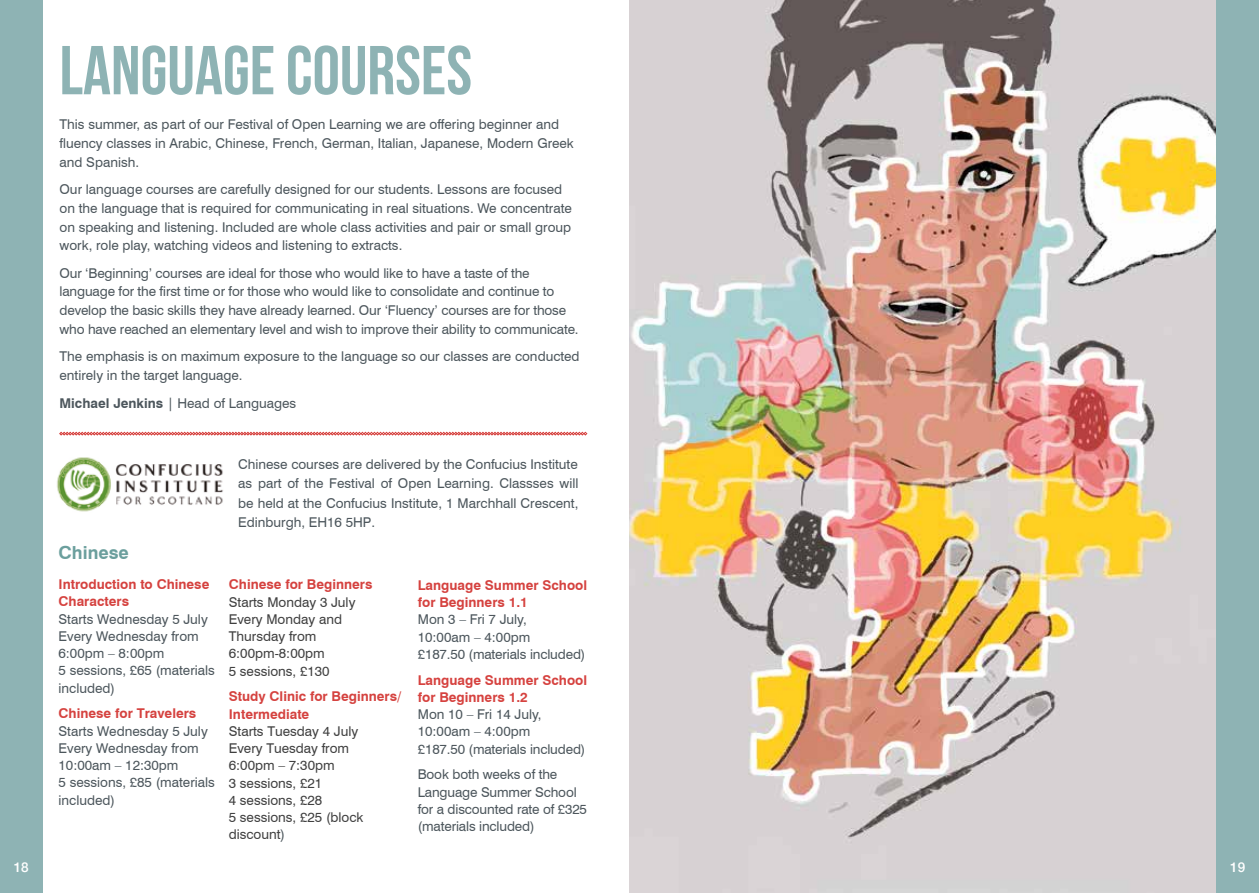
<style>
.page{position:relative;width:1259px;height:893px;background:#fff}
.page>*{position:absolute;margin:0;border:0;box-sizing:border-box;transform-origin:0 0}
.t1{font:700 69px "Bebas Neue";color:#8eb3b4}
.t2{font:700 18px "Swiss 721 BT";color:#6b9f9d}
.t3{font:13.5px/17.2px "Swiss 721 BT";color:#4c565c}
.t4{font:13.5px/17.2px "Swiss 721 BT";color:#404040}
.t5{font:700 13.5px/17.2px "Swiss 721 BT";color:#d5423f}
.t6{font:700 13.5px/17.2px "Swiss 721 BT";color:#d6423f}
.t7{font:500 13.5px "Helvetica Neue";color:#fff}
.s1{font-weight:700}
.s2{color:#4c565c}
</style>
<div class="page">
<img style="left:629px;top:0;width:587px;height:893px">
<div style="left:1216px;top:0;width:43px;height:893px;background:#8eb3b4"></div>
<div style="left:0;top:0;width:43px;height:893px;background:#8eb3b4"></div>
<img style="left:57px;top:457px;width:166px;height:55px">
<svg style="left:59px;top:432px;width:528px;height:3px;background:#e07371"></svg>
<h1 class="t1" style="left:60px;top:33px;width:414px">LANGUAGE COURSES</h1>
<p class="t3" style="left:60px;top:115px;width:516px;line-height:18.8px">This summer, as part of our Festival of Open Learning we are offering beginner and fluency classes in Arabic, Chinese, French, German, Italian, Japanese, Modern Greek and Spanish.</p>
<p class="t3" style="left:60px;top:180px;width:514px;line-height:18.8px">Our language courses are carefully designed for our students. Lessons are focused on the language that is required for communicating in real situations. We concentrate on speaking and listening. Included are whole class activities and pair or small group work, role play, watching videos and listening to extracts.</p>
<p class="t3" style="left:60px;top:263px;width:520px;line-height:18.8px">Our ‘Beginning’ courses are ideal for those who would like to have a taste of the language for the first time or for those who would like to consolidate and continue to develop the basic skills they have already learned. Our ‘Fluency’ courses are for those who have reached an elementary level and wish to improve their ability to communicate.</p>
<p class="t3" style="left:60px;top:347px;width:521px;line-height:18.8px">The emphasis is on maximum exposure to the language so our classes are conducted entirely in the target language.</p>
<p class="t3" style="left:60px;top:394px;width:238px"><span class="s1">Michael Jenkins</span> | Head of Languages</p>
<h2 class="t2" style="left:59px;top:542px;width:72px">Chinese</h2>
<p class="t5" style="left:59px;top:575px;width:152px">Introduction to Chinese<br>Characters</p>
<p class="t3" style="left:59px;top:610px;width:158px">Starts Wednesday 5 July<br>Every Wednesday from<br>6:00pm – 8:00pm<br>5 sessions, £65 (materials included)</p>
<p class="t5" style="left:59px;top:705px;width:139px">Chinese for Travelers</p>
<p class="t3" style="left:59px;top:722px;width:158px">Starts Wednesday 5 July<br>Every Wednesday from<br>10:00am – 12:30pm<br>5 sessions, £85 (materials included)</p>
<p class="t3" style="left:238px;top:454px;width:342px;line-height:19.5px;text-align:justify">Chinese courses are delivered by the Confucius Institute as part of the Festival of Open Learning. Classses will be held at the Confucius Institute, 1 Marchhall Crescent, Edinburgh, EH16 5HP.</p>
<p class="t5" style="left:229px;top:576px;width:145px">Chinese for Beginners</p>
<p class="t4" style="left:229px;top:593px;width:128px">Starts Monday 3 July<br>Every Monday and<br>Thursday from<br>6:00pm-8:00pm<br>5 sessions, £130</p>
<p class="t5" style="left:229px;top:688px;width:174px">Study Clinic for Beginners/<br>Intermediate</p>
<p class="t4" style="left:229px;top:722px;width:136px">Starts Tuesday 4 July<br>Every Tuesday from<br>6:00pm – 7:30pm<br>3 sessions, £21<br>4 sessions, £28<br>5 sessions, £25 (block discount<span class="s2">)</span></p>
<p class="t5" style="left:418px;top:576px;width:171px">Language Summer School for Beginners 1.1</p>
<p class="t3" style="left:418px;top:611px;width:169px">Mon 3 – Fri 7 July,<br>10:00am – 4:00pm<br>£187.50 (materials included)</p>
<p class="t6" style="left:418px;top:671px;width:171px">Language Summer School for Beginners 1.2</p>
<p class="t3" style="left:418px;top:706px;width:169px">Mon 10 – Fri 14 July,<br>10:00am – 4:00pm<br>£187.50 (materials included)</p>
<p class="t3" style="left:418px;top:766px;width:171px">Book both weeks of the<br>Language Summer School for a discounted rate of £325 (materials included)</p>
<p class="t7" style="left:14px;top:856px;width:17px">18</p>
<p class="t7" style="left:1230px;top:856px;width:17px">19</p>
</div>
